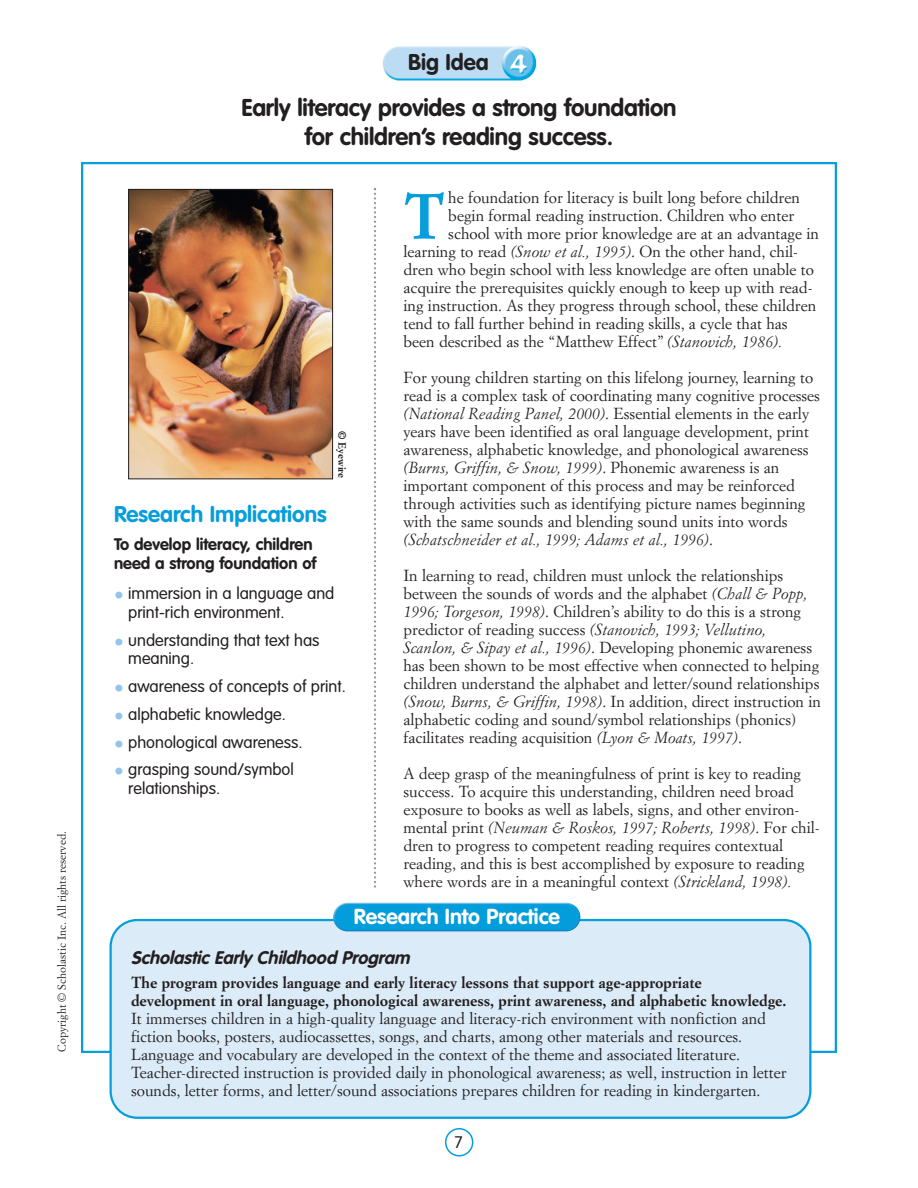
<style>
.page{position:relative;width:918px;height:1188px;background:#fff}
.page>*{position:absolute;margin:0;border:0;box-sizing:border-box;transform-origin:0 0}
.t1{font:700 62.7px "Simoncini Garamond";color:#069edb}
.t2{font:700 24px/28.8px "VAG Rounded";letter-spacing:-.005em;color:#231f20;text-align:center}
.t3{font:700 22.5px "VAG Rounded";color:#069edb}
.t4{font:700 22.5px "VAG Rounded";color:#231f20}
.t5{font:700 21.3px "VAG Rounded";color:#fff}
.t6{font:italic 700 18px "VAG Rounded";color:#231f20}
.t7{font:300 16.5px/18.8px "VAG Rounded";color:#231f20}
.t8{font:700 16.5px/19.8px "VAG Rounded";color:#231f20}
.t9{font:15.75px/18px "Simoncini Garamond";color:#231f20}
.t10{font:700 15.75px/18px "Simoncini Garamond";color:#231f20}
.t11{font:11.25px "Simoncini Garamond";color:#231f20}
.t12{font:700 10.5px "Simoncini Garamond";color:#231f20}
.s1{font-weight:900;font-size:19.5px;color:#92c5ea}
.s2{font-style:italic}
</style>
<div class="page">
<div style="left:110px;top:919px;width:702px;height:200px;background:#dbebf8"></div>
<img style="left:130px;top:191px;width:201px;height:286px">
<div style="left:128px;top:189px;width:205px;height:290px;border:1px solid #231f20"></div>
<svg style="left:374px;top:188px;width:2px;height:700px"></svg>
<img style="left:382px;top:46px;width:155px;height:35px">
<img style="left:333px;top:903px;width:247px;height:28px">
<svg style="left:445px;top:1128px;width:28px;height:29px"></svg>
<p class="t11" style="left:57px;top:1052px;width:222px;rotate:-90deg">Copyright © Scholastic Inc. All rights reserved.</p>
<h3 class="t4" style="left:408px;top:52px;width:82px">Big Idea</h3>
<h2 class="t2" style="left:241px;top:95px;width:437px">Early literacy provides a strong foundation for children’s reading success.</h2>
<p class="t12" style="left:347px;top:431px;width:49px;rotate:90deg">© Eyewire</p>
<h3 class="t3" style="left:114px;top:505px;width:214px">Research Implications</h3>
<p class="t8" style="left:114px;top:535px;width:204px">To develop literacy, children need a strong foundation of</p>
<p class="t7" style="left:128px;top:585px;width:208px;text-indent:-14px"><span class="s1">•</span> immersion in a language and print-rich environment.</p>
<p class="t7" style="left:128px;top:632px;width:193px;text-indent:-14px"><span class="s1">•</span> understanding that text has meaning.</p>
<p class="t7" style="left:114px;top:678px;width:233px"><span class="s1">•</span> awareness of concepts of print.</p>
<p class="t7" style="left:114px;top:706px;width:173px"><span class="s1">•</span> alphabetic knowledge.</p>
<p class="t7" style="left:114px;top:734px;width:190px"><span class="s1">•</span> phonological awareness.</p>
<p class="t7" style="left:128px;top:761px;width:167px;text-indent:-14px"><span class="s1">•</span> grasping sound/symbol relationships.</p>
<h1 class="t1" style="left:404px;top:190px;width:43px">T</h1>
<p class="t9" style="left:448px;top:189px;width:353px">he foundation for literacy is built long before children</p>
<p class="t9" style="left:448px;top:207px;width:347px">begin formal reading instruction. Children who enter</p>
<p class="t9" style="left:448px;top:225px;width:372px">school with more prior knowledge are at an advantage in</p>
<p class="t9" style="left:404px;top:243px;width:396px">learning to read <span class="s2">(Snow et al., 1995)</span>. On the other hand, chil-</p>
<p class="t9" style="left:404px;top:261px;width:412px">dren who begin school with less knowledge are often unable to</p>
<p class="t9" style="left:404px;top:279px;width:411px">acquire the prerequisites quickly enough to keep up with read-</p>
<p class="t9" style="left:404px;top:297px;width:414px">ing instruction. As they progress through school, these children</p>
<p class="t9" style="left:404px;top:315px;width:386px">tend to fall further behind in reading skills, a cycle that has</p>
<p class="t9" style="left:404px;top:333px;width:380px">been described as the “Matthew Effect” <span class="s2">(Stanovich, 1986).</span></p>
<p class="t9" style="left:404px;top:369px;width:418px">For young children starting on this lifelong journey, learning to read is a complex task of coordinating many cognitive processes <span class="s2">(National Reading Panel, 2000)</span>. Essential elements in the early years have been identified as oral language development, print awareness, alphabetic knowledge, and phonological awareness <span class="s2">(Burns, Griffin, &amp; Snow, 1999)</span>. Phonemic awareness is an important component of this process and may be reinforced through activities such as identifying picture names beginning with the same sounds and blending sound units into words <span class="s2">(Schatschneider et al., 1999; Adams et al., 1996)</span>.</p>
<p class="t9" style="left:404px;top:567px;width:419px">In learning to read, children must unlock the relationships between the sounds of words and the alphabet <span class="s2">(Chall &amp; Popp, 1996; Torgeson, 1998)</span>. Children’s ability to do this is a strong predictor of reading success <span class="s2">(Stanovich, 1993; Vellutino, Scanlon, &amp; Sipay et al., 1996)</span>. Developing phonemic awareness has been shown to be most effective when connected to helping children understand the alphabet and letter/sound relationships <span class="s2">(Snow, Burns, &amp; Griffin, 1998)</span>. In addition, direct instruction in alphabetic coding and sound/symbol relationships (phonics) facilitates reading acquisition <span class="s2">(Lyon &amp; Moats, 1997)</span>.</p>
<p class="t9" style="left:404px;top:765px;width:418px">A deep grasp of the meaningfulness of print is key to reading success. To acquire this understanding, children need broad exposure to books as well as labels, signs, and other environ&shy;mental print <span class="s2">(Neuman &amp; Roskos, 1997; Roberts, 1998)</span>. For chil&shy;dren to progress to competent reading requires contextual reading, and this is best accomplished by exposure to reading where words are in a meaningful context <span class="s2">(Strickland, 1998).</span></p>
<h3 class="t5" style="left:354px;top:908px;width:208px">Research Into Practice</h3>
<p class="t6" style="left:131px;top:950px;width:280px">Scholastic Early Childhood Program</p>
<p class="t10" style="left:131px;top:974px;width:657px">The program provides language and early literacy lessons that support age-appropriate development in oral language, phonological awareness, print awareness, and alphabetic knowledge.</p>
<p class="t9" style="left:131px;top:1010px;width:657px">It immerses children in a high-quality language and literacy-rich environment with nonfiction and fiction books, posters, audiocassettes, songs, and charts, among other materials and resources.<br>Language and vocabulary are developed in the context of the theme and associated literature.<br>Teacher-directed instruction is provided daily in phonological awareness; as well, instruction in letter sounds, letter forms, and letter/sound associations prepares children for reading in kindergarten.</p>
<p class="t7" style="left:455px;top:1134px;width:10px">7</p>
</div>
